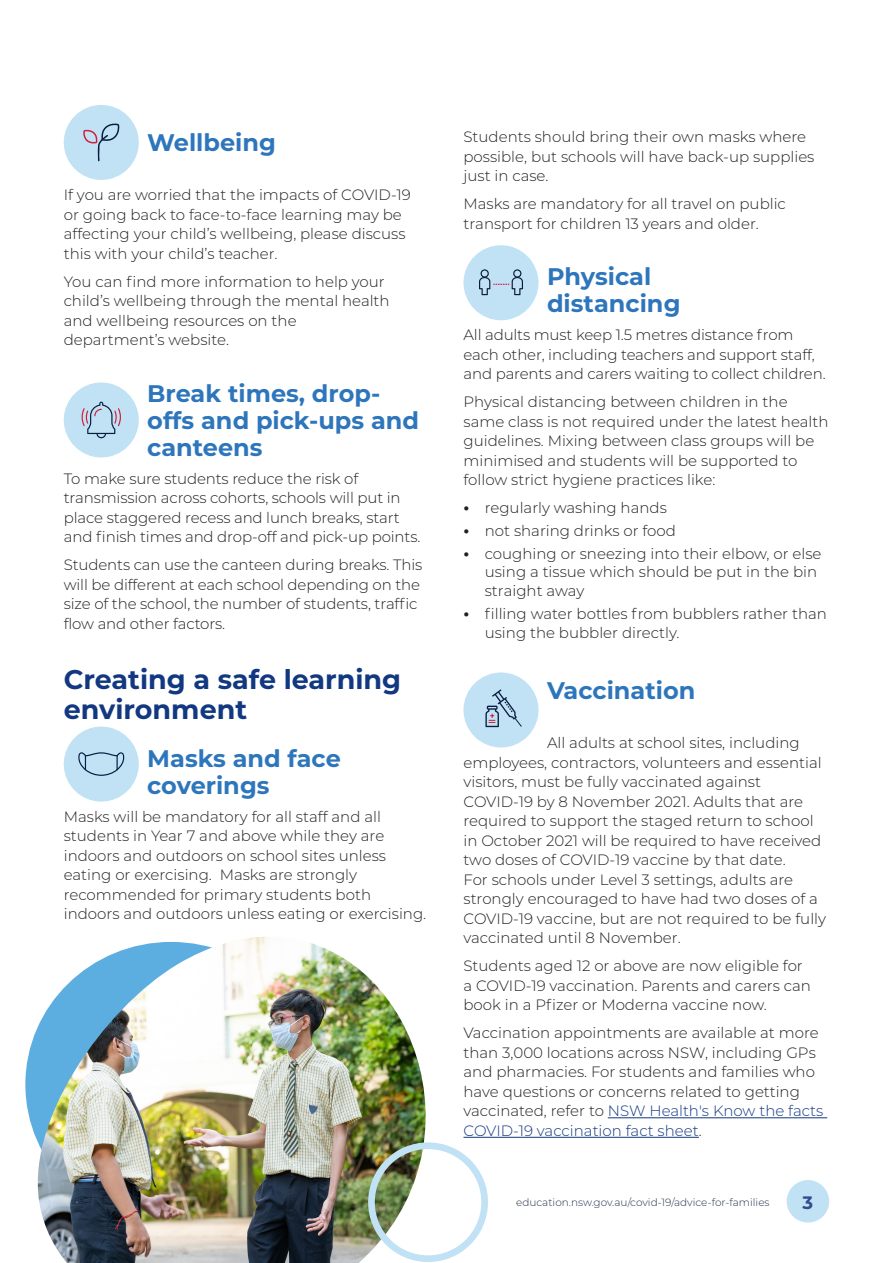
<style>
.page{position:relative;width:893px;height:1263px;background:#fff}
.page>*{position:absolute;margin:0;border:0;box-sizing:border-box;transform-origin:0 0}
.Heading_2{font:700 27px/30px "Montserrat";color:#113880}
.Heading_3{font:700 24px/27px "Montserrat";color:#2e76bc}
.Heading_3_icon{font:700 24px "Montserrat";color:#2e76bc}
.t1{font:700 18px "Montserrat";color:#354b8d}
.Body{font:300 15px/19.5px "Montserrat";color:#231f20}
.t2{font:300 10.5px "Montserrat";color:#2a324c}
.s1{font-weight:700;font-size:16.5px}
.s2{color:#113880}
</style>
<div class="page">
<hr style="left:608px;top:1117px;width:219px;height:1px;background:#113880">
<hr style="left:463px;top:1137px;width:236px;height:1px;background:#113880">
<div style="left:463px;top:245px;width:75px;height:75px;background:#c1e2f5;border-radius:50%"></div>
<svg style="left:479px;top:269px;width:44px;height:26px"></svg>
<div style="left:64px;top:726px;width:75px;height:75px;background:#c1e2f5;border-radius:50%"></div>
<svg style="left:78px;top:752px;width:46px;height:24px"></svg>
<div style="left:463px;top:672px;width:75px;height:75px;background:#c1e2f5;border-radius:50%"></div>
<svg style="left:485px;top:689px;width:37px;height:38px"></svg>
<div style="left:64px;top:382px;width:75px;height:75px;background:#c1e2f5;border-radius:50%"></div>
<svg style="left:81px;top:402px;width:40px;height:36px"></svg>
<div style="left:64px;top:105px;width:75px;height:75px;background:#c1e2f5;border-radius:50%"></div>
<svg style="left:83px;top:123px;width:37px;height:38px"></svg>
<img style="left:37px;top:937px;width:453px;height:326px">
<div style="left:368px;top:1142px;width:120px;height:120px;border:7px solid #c1e2f5;border-radius:50%"></div>
<div style="left:787px;top:1180px;width:42px;height:42px;background:#c1e2f5;border-radius:50%"></div>
<h4 class="Heading_3_icon" style="left:147px;top:125px;width:130px">Wellbeing</h4>
<p class="Body" style="left:64px;top:185px;width:349px">If you are worried that the impacts of COVID-19 or going back to face-to-face learning may be affecting your child’s wellbeing, please discuss this with your child’s teacher.</p>
<p class="Body" style="left:64px;top:271px;width:327px">You can find more information to help your child’s wellbeing through the mental health and wellbeing resources on the department’s website.</p>
<h4 class="Heading_3" style="left:147px;top:379px;width:273px">Break times, drop&shy;offs and pick-ups and canteens</h4>
<p class="Body" style="left:64px;top:468px;width:358px">To make sure students reduce the risk of transmission across cohorts, schools will put in place staggered recess and lunch breaks, start and finish times and drop-off and pick-up points.</p>
<p class="Body" style="left:64px;top:555px;width:360px">Students can use the canteen during breaks. This will be different at each school depending on the size of the school, the number of students, traffic flow and other factors.</p>
<h3 class="Heading_2" style="left:64px;top:663px;width:339px">Creating a safe learning environment</h3>
<h4 class="Heading_3" style="left:147px;top:744px;width:195px">Masks and face coverings</h4>
<p class="Body" style="left:64px;top:806px;width:364px">Masks will be mandatory for all staff and all students in Year 7 and above while they are indoors and outdoors on school sites unless eating or exercising. Masks are strongly recommended for primary students both indoors and outdoors unless eating or exercising.</p>
<p class="Body" style="left:463px;top:127px;width:352px">Students should bring their own masks where possible, but schools will have back-up supplies just in case.</p>
<p class="Body" style="left:463px;top:194px;width:324px">Masks are mandatory for all travel on public transport for children 13 years and older.</p>
<h4 class="Heading_3" style="left:547px;top:262px;width:135px">Physical distancing</h4>
<p class="Body" style="left:463px;top:325px;width:364px">All adults must keep 1.5 metres distance from each other, including teachers and support staff, and parents and carers waiting to collect children.</p>
<p class="Body" style="left:463px;top:392px;width:366px">Physical distancing between children in the same class is not required under the latest health guidelines. Mixing between class groups will be minimised and students will be supported to follow strict hygiene practices like:</p>
<p class="Body" style="left:463px;top:497px;width:205px"><span class="s1">•</span> regularly washing hands</p>
<p class="Body" style="left:463px;top:520px;width:214px"><span class="s1">•</span> not sharing drinks or food</p>
<p class="Body" style="left:485px;top:543px;width:338px;line-height:18.8px;text-indent:-21px"><span class="s1">•</span> coughing or sneezing into their elbow, or else using a tissue which should be put in the bin straight away</p>
<p class="Body" style="left:485px;top:604px;width:344px;line-height:18.8px;text-indent:-21px"><span class="s1">•</span> filling water bottles from bubblers rather than using the bubbler directly.</p>
<h4 class="Heading_3" style="left:547px;top:676px;width:150px">Vaccination</h4>
<p class="Body" style="left:463px;top:733px;width:364px;text-indent:84px">All adults at school sites, including employees, contractors, volunteers and essential visitors, must be fully vaccinated against COVID-19 by 8 November 2021. Adults that are required to support the staged return to school in October 2021 will be required to have received two doses of COVID-19 vaccine by that date.<br>For schools under Level 3 settings, adults are strongly encouraged to have had two doses of a COVID-19 vaccine, but are not required to be fully vaccinated until 8 November.</p>
<p class="Body" style="left:463px;top:956px;width:349px">Students aged 12 or above are now eligible for a COVID-19 vaccination. Parents and carers can book in a Pfizer or Moderna vaccine now.</p>
<p class="Body" style="left:463px;top:1023px;width:361px">Vaccination appointments are available at more than 3,000 locations across NSW, including GPs and pharmacies. For students and families who have questions or concerns related to getting vaccinated, refer to <span class="s2">NSW Health's Know the facts COVID-19 vaccination fact sheet</span>.</p>
<p class="t2" style="left:516px;top:1195px;width:255px">education.nsw.gov.au/covid-19/advice-for-families</p>
<p class="t1" style="left:802px;top:1189px;width:12px">3</p>
</div>
